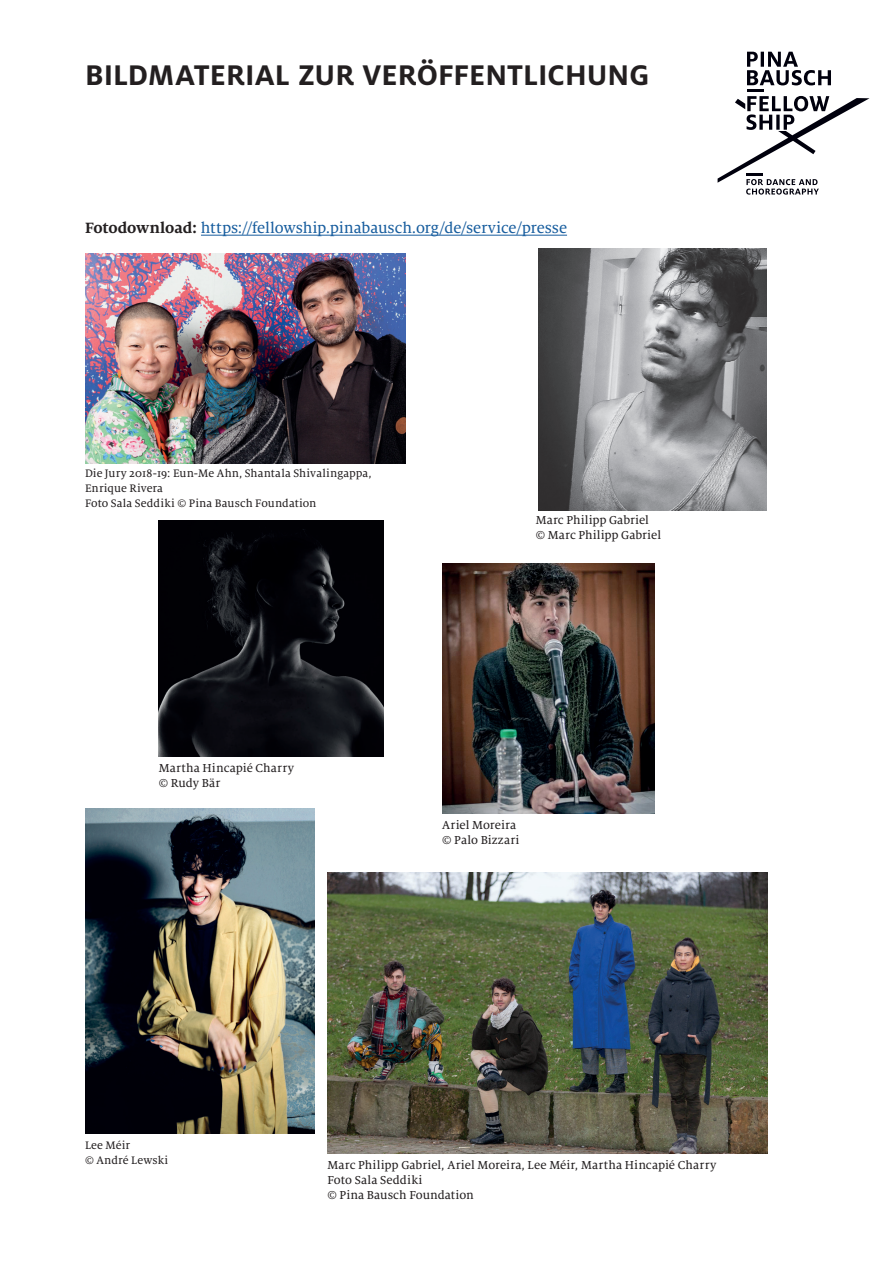
<style>
.page{position:relative;width:893px;height:1263px;background:#fff}
.page>*{position:absolute;margin:0;border:0;box-sizing:border-box;transform-origin:0 0}
.t1{font:700 31.5px "Milo OT";color:#231f20}
.t2{font:16.5px "Milo Serif OT Text";letter-spacing:-.005em;color:#175d9e}
.t3{font:12.75px/15px "Milo Serif OT Text";letter-spacing:.005em;color:#231f20}
.t4{font:12px/15px "Milo Serif OT Text";letter-spacing:.01em;color:#231f20}
.s1{font-family:"Milo Serif OT";font-weight:700;color:#231f20}
</style>
<div class="page">
<svg style="left:718px;top:52px;width:151px;height:143px"></svg>
<hr style="left:201px;top:235px;width:366px;height:1px;background:#175d9e">
<img style="left:85px;top:809px;width:230px;height:324px">
<img style="left:158px;top:521px;width:226px;height:236px">
<img style="left:442px;top:563px;width:213px;height:251px">
<img style="left:327px;top:872px;width:440px;height:281px">
<img style="left:539px;top:249px;width:228px;height:261px">
<img style="left:85px;top:253px;width:321px;height:210px">
<h1 class="t1" style="left:85px;top:57px;width:566px">BILDMATERIAL ZUR VERÖFFENTLICHUNG</h1>
<p class="t2" style="left:85px;top:219px;width:483px"><span class="s1">Fotodownload:</span> https://fellowship.pinabausch.org/de/service/presse</p>
<p class="t4" style="left:85px;top:466px;width:288px">Die Jury 2018-19: Eun-Me Ahn, Shantala Shivalingappa,<br>Enrique Rivera<br>Foto Sala Seddiki © Pina Bausch Foundation</p>
<p class="t3" style="left:536px;top:513px;width:127px">Marc Philipp Gabriel © Marc Philipp Gabriel</p>
<p class="t3" style="left:159px;top:761px;width:137px">Martha Hincapié Charry © Rudy Bär</p>
<p class="t3" style="left:442px;top:817px;width:79px">Ariel Moreira © Palo Bizzari</p>
<p class="t4" style="left:85px;top:1138px;width:85px">Lee Méir<br>© André Lewski</p>
<p class="t3" style="left:327px;top:1158px;width:390px">Marc Philipp Gabriel, Ariel Moreira, Lee Méir, Martha Hincapié Charry<br>Foto Sala Seddiki<br>© Pina Bausch Foundation</p>
</div>
